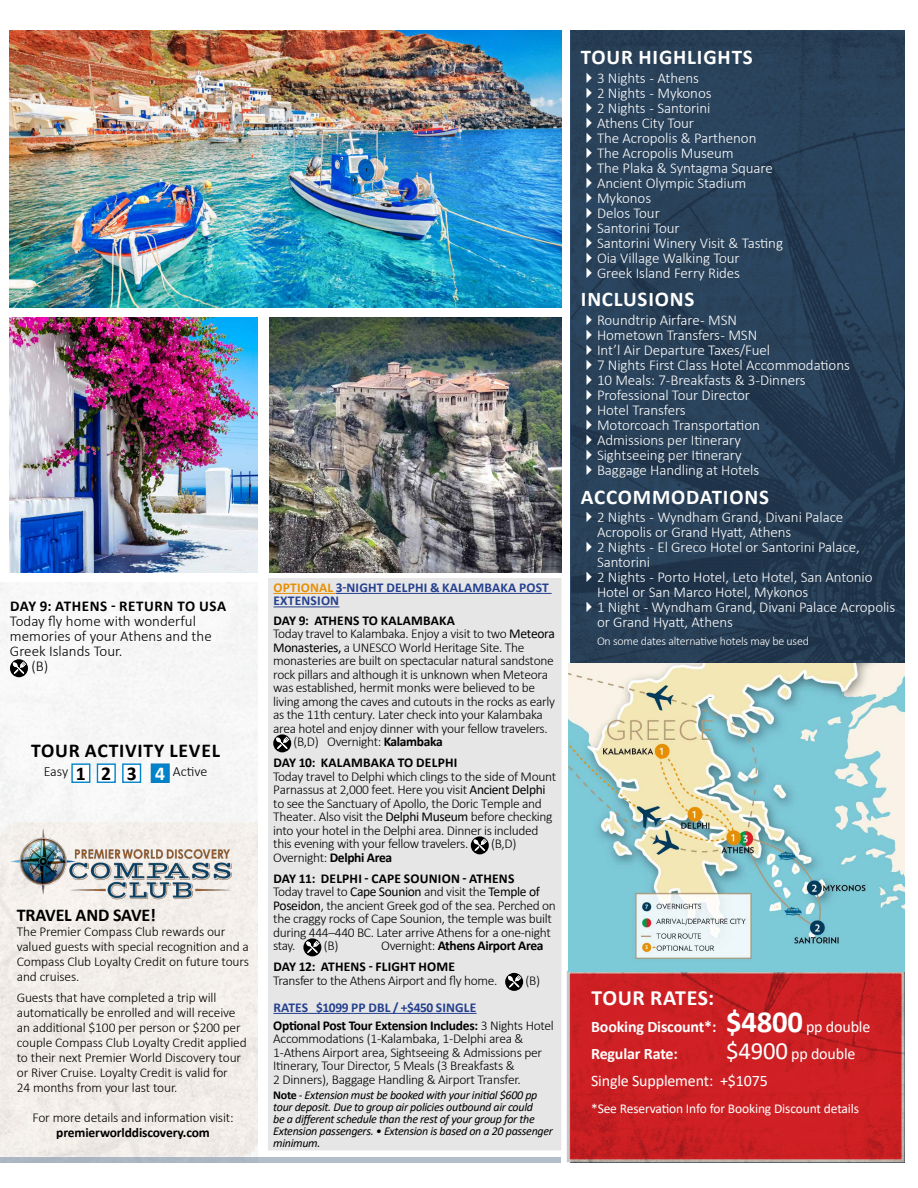
<style>
.page{position:relative;width:918px;height:1188px;background:#fff}
.page>*{position:absolute;margin:0;border:0;box-sizing:border-box;transform-origin:0 0}
.t1{font:700 21.75px "Calibri";letter-spacing:.03em;color:#fff}
.t2{font:700 21px "Calibri";letter-spacing:.04em;color:#fff}
.t3{font:700 19.65px "Calibri";letter-spacing:.04em;color:#000}
.t4{font:700 18px "Calibri";letter-spacing:-.01em;color:#000}
.t5{font:700 16.05px/27px "Calibri";letter-spacing:-.01em;color:#fff}
.t6{font:16.05px/27px "Calibri";letter-spacing:-.01em;color:#fff}
.t7{font:300 15px/15px "Calibri";letter-spacing:-.005em;color:#fff}
.t8{font:300 15px "Calibri";color:#000}
.t9{font:700 15px "Calibri";letter-spacing:.04em;color:#000}
.t10{font:300 14.1px "Calibri";letter-spacing:-.005em;color:#000}
.t11{font:300 13.5px/13.5px "Calibri";letter-spacing:-.025em;color:#000}
.t12{font:700 13.5px/21px "Calibri";letter-spacing:-.01em;color:#000}
.t13{font:700 13.5px/21px "Calibri";letter-spacing:.015em;color:#000}
.t14{font:13.5px "Calibri";letter-spacing:-.01em;color:#fff}
.t15{font:700 13.5px/13.5px "Calibri";letter-spacing:.015em;color:#25408f}
.t16{font:italic 12px/12px "Calibri";letter-spacing:-.025em;color:#000}
.t17{font:300 12px "Calibri";letter-spacing:-.02em;color:#fff}
.s1{font-weight:700;font-size:19.65px}
.s2{font-weight:700;font-size:19.65px;color:#fff}
.s3{color:#e88f01}
.s4{font-weight:400}
.s5{font-weight:700}
.s6{font-weight:300}
.s7{color:#25408f}
.s8{font-weight:700;font-style:normal}
.s9{font-size:30.75px}
.s10{font-size:24.75px}
</style>
<div class="page">
<div style="left:268px;top:578px;width:294px;height:572px;background:#e6e6e6"></div>
<img style="left:571px;top:30px;width:333px;height:1132px">
<img style="left:569px;top:663px;width:335px;height:308px">
<div style="left:71px;top:763px;width:19px;height:20px;border:1px solid #0083ca"></div>
<div style="left:97px;top:763px;width:19px;height:20px;border:1px solid #0083ca"></div>
<div style="left:122px;top:763px;width:19px;height:20px;border:1px solid #0083ca"></div>
<div style="left:151px;top:764px;width:18px;height:18px;background:#0083ca"></div>
<div style="left:151px;top:763px;width:19px;height:20px;border:1px solid #0c7ec0"></div>
<div style="left:0;top:1157px;width:561px;height:5px;background:#b3beca"></div>
<div style="left:0;top:822px;width:258px;height:334px;background:#f2ede8"></div>
<img style="left:4px;top:824px;width:238px;height:80px">
<img style="left:10px;top:30px;width:552px;height:277px">
<img style="left:10px;top:318px;width:248px;height:255px">
<img style="left:269px;top:318px;width:293px;height:255px">
<hr style="left:274px;top:593px;width:62px;height:1px;background:#e88f01">
<hr style="left:336px;top:593px;width:216px;height:1px;background:#25408f">
<hr style="left:274px;top:606px;width:65px;height:1px;background:#25408f">
<hr style="left:274px;top:1013px;width:203px;height:1px;background:#25408f">
<svg style="left:273px;top:734px;width:18px;height:18px"></svg>
<svg style="left:276px;top:737px;width:13px;height:12px"></svg>
<svg style="left:471px;top:836px;width:18px;height:18px"></svg>
<svg style="left:474px;top:839px;width:13px;height:12px"></svg>
<svg style="left:303px;top:938px;width:18px;height:18px"></svg>
<svg style="left:306px;top:941px;width:14px;height:12px"></svg>
<svg style="left:505px;top:973px;width:18px;height:18px"></svg>
<svg style="left:508px;top:975px;width:13px;height:12px"></svg>
<svg style="left:10px;top:659px;width:18px;height:18px"></svg>
<svg style="left:13px;top:662px;width:13px;height:12px"></svg>
<svg style="left:587px;top:72px;width:5px;height:206px"></svg>
<svg style="left:587px;top:314px;width:5px;height:161px"></svg>
<svg style="left:587px;top:512px;width:5px;height:10px"></svg>
<svg style="left:587px;top:542px;width:5px;height:10px"></svg>
<svg style="left:587px;top:572px;width:5px;height:10px"></svg>
<svg style="left:587px;top:602px;width:5px;height:10px"></svg>
<p class="t9" style="left:10px;top:596px;width:217px">DAY 9: ATHENS - RETURN TO USA</p>
<p class="t8" style="left:10px;top:612px;width:188px">Today fly home with wonderful</p>
<p class="t8" style="left:10px;top:627px;width:203px">memories of your Athens and the</p>
<p class="t8" style="left:10px;top:642px;width:114px">Greek Islands Tour.</p>
<p class="t8" style="left:31px;top:657px;width:18px">(B)</p>
<h3 class="t3" style="left:31px;top:737px;width:190px">TOUR ACTIVITY LEVEL</h3>
<p class="t10" style="left:44px;top:763px;width:165px">Easy <span class="s1">1 2 3</span> <span class="s2">4</span> Active</p>
<h3 class="t4" style="left:17px;top:902px;width:141px">TRAVEL AND SAVE!</h3>
<p class="t11" style="left:17px;top:923px;width:234px;line-height:15px">The Premier Compass Club rewards our valued guests with special recognition and a Compass Club Loyalty Credit on future tours and cruises.</p>
<p class="t11" style="left:17px;top:989px;width:231px;line-height:15px">Guests that have completed a trip will automatically be enrolled and will receive an additional $100 per person or $200 per couple Compass Club Loyalty Credit applied to their next Premier World Discovery tour or River Cruise. Loyalty Credit is valid for<br>24 months from your last tour.</p>
<p class="t11" style="left:32px;top:1110px;width:203px">For more details and information visit:</p>
<p class="t12" style="left:56px;top:1121px;width:155px">premierworlddiscovery.com</p>
<p class="t15" style="left:274px;top:580px;width:277px"><span class="s3">OPTIONAL</span> 3-NIGHT DELPHI &amp; KALAMBAKA POST<br>EXTENSION</p>
<p class="t13" style="left:274px;top:610px;width:183px">DAY 9: ATHENS TO KALAMBAKA</p>
<p class="t11" style="left:273px;top:627px;width:283px">Today travel to Kalambaka. Enjoy a visit to two <span class="s4">Meteora</span></p>
<p class="t11" style="left:273px;top:641px;width:253px"><span class="s4">Monasteries,</span> a UNESCO World Heritage Site. The</p>
<p class="t11" style="left:273px;top:654px;width:282px">monasteries are built on spectacular natural sandstone</p>
<p class="t11" style="left:273px;top:668px;width:276px">rock pillars and although it is unknown when Meteora</p>
<p class="t11" style="left:273px;top:681px;width:263px">was established, hermit monks were believed to be</p>
<p class="t11" style="left:273px;top:695px;width:283px">living among the caves and cutouts in the rocks as early</p>
<p class="t11" style="left:273px;top:708px;width:271px">as the 11th century. Later check into your Kalambaka</p>
<p class="t11" style="left:273px;top:722px;width:276px">area hotel and enjoy dinner with your fellow travelers.</p>
<p class="t11" style="left:294px;top:735px;width:151px">(B,D) Overnight: <span class="s5">Kalambaka</span></p>
<p class="t13" style="left:274px;top:752px;width:185px">DAY 10: KALAMBAKA TO DELPHI</p>
<p class="t11" style="left:273px;top:770px;width:284px">Today travel to Delphi which clings to the side of Mount Parnassus at 2,000 feet. Here you visit <span class="s4">Ancient Delphi </span>to see the Sanctuary of Apollo, the Doric Temple and Theater. Also visit the <span class="s4">Delphi Museum</span> before checking into your hotel in the Delphi area. Dinner is included this evening with your fellow travelers.</p>
<p class="t11" style="left:491px;top:837px;width:27px">(B,D)</p>
<p class="t13" style="left:273px;top:847px;width:243px"><span class="s6">Overnight:</span> Delphi Area<br>DAY 11: DELPHI - CAPE SOUNION - ATHENS</p>
<p class="t11" style="left:273px;top:885px;width:284px">Today travel to <span class="s4">Cape Sounion</span> and visit the <span class="s4">Temple of Poseidon</span>, the ancient Greek god of the sea. Perched on the craggy rocks of Cape Sounion, the temple was built during 444–440 BC. Later arrive Athens for a one-night stay.</p>
<p class="t11" style="left:324px;top:939px;width:16px">(B)</p>
<p class="t12" style="left:274px;top:935px;width:271px;text-indent:108px"><span class="s6">Overnight:</span> Athens Airport Area<br>DAY 12: ATHENS - FLIGHT HOME</p>
<p class="t11" style="left:273px;top:974px;width:226px">Transfer to the Athens Airport and fly home.</p>
<p class="t11" style="left:526px;top:974px;width:16px">(B)</p>
<p class="t12" style="left:273px;top:998px;width:282px;line-height:18px"><span class="s7">RATES $1099 PP DBL / +$450 SINGLE<br></span>Optional Post Tour Extension Includes: <span class="s6">3 Nights Hotel</span></p>
<p class="t11" style="left:273px;top:1032px;width:271px">Accommodations (1-Kalambaka, 1-Delphi area &amp; 1-Athens Airport area, Sightseeing &amp; Admissions per Itinerary, Tour Director, 5 Meals (3 Breakfasts &amp;<br>2 Dinners), Baggage Handling &amp; Airport Transfer.</p>
<p class="t16" style="left:273px;top:1088px;width:281px"><span class="s8">Note</span> - Extension must be booked with your initial $600 pp tour deposit. Due to group air policies outbound air could<br>be a different schedule than the rest of your group for the Extension passengers. • Extension is based on a 20 passenger minimum.</p>
<h2 class="t2" style="left:581px;top:42px;width:173px">TOUR HIGHLIGHTS</h2>
<p class="t7" style="left:597px;top:70px;width:188px">3 Nights - Athens<br>2 Nights - Mykonos<br>2 Nights - Santorini<br>Athens City Tour<br>The Acropolis &amp; Parthenon<br>The Acropolis Museum<br>The Plaka &amp; Syntagma Square<br>Ancient Olympic Stadium<br>Mykonos<br>Delos Tour<br>Santorini Tour<br>Santorini Winery Visit &amp; Tasting<br>Oia Village Walking Tour<br>Greek Island Ferry Rides</p>
<h2 class="t2" style="left:581px;top:284px;width:115px">INCLUSIONS</h2>
<p class="t7" style="left:597px;top:312px;width:254px">Roundtrip Airfare - MSN<br>Hometown Transfers - MSN<br>Int’l Air Departure Taxes/Fuel<br>7 Nights First Class Hotel Accommodations<br>10 Meals: 7-Breakfasts &amp; 3-Dinners<br>Professional Tour Director<br>Hotel Transfers<br>Motorcoach Transportation<br>Admissions per Itinerary<br>Sightseeing per Itinerary<br>Baggage Handling at Hotels</p>
<h2 class="t2" style="left:581px;top:482px;width:190px">ACCOMMODATIONS</h2>
<p class="t7" style="left:597px;top:509px;width:300px">2 Nights - Wyndham Grand, Divani Palace Acropolis or Grand Hyatt, Athens<br>2 Nights - El Greco Hotel or Santorini Palace, Santorini<br>2 Nights - Porto Hotel, Leto Hotel, San Antonio Hotel or San Marco Hotel, Mykonos<br>1 Night - Wyndham Grand, Divani Palace Acropolis or Grand Hyatt, Athens</p>
<p class="t17" style="left:597px;top:634px;width:213px">On some dates alternative hotels may be used</p>
<h1 class="t1" style="left:592px;top:982px;width:124px">TOUR RATES:</h1>
<p class="t5" style="left:591px;top:1013px;width:281px">Booking Discount*: <span class="s9">$4800</span> <span class="s4">pp double<br></span>Regular Rate:</p>
<p class="t6" style="left:591px;top:1040px;width:266px;text-indent:135px"><span class="s10">$4900</span> pp double<br>Single Supplement: +$1075</p>
<p class="t14" style="left:591px;top:1099px;width:270px">*See Reservation Info for Booking Discount details</p>
</div>
